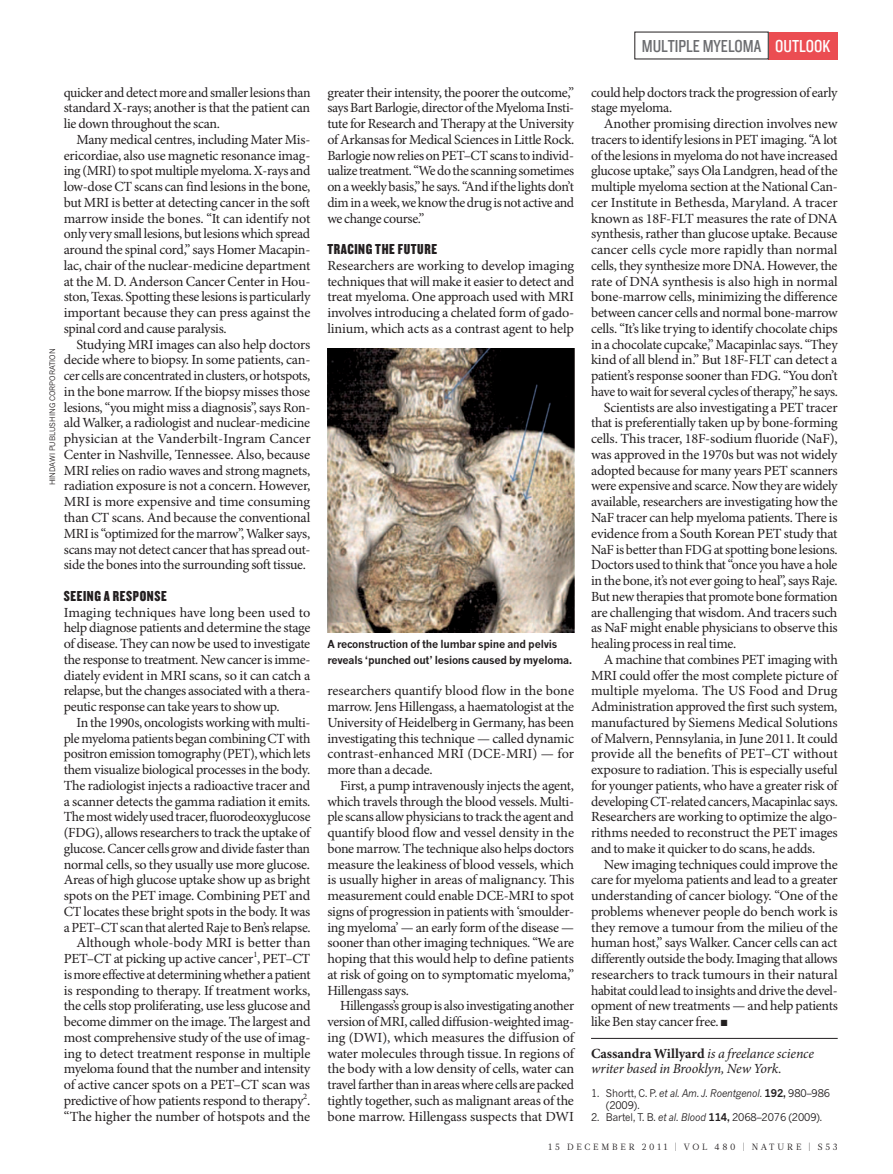
<style>
.page{position:relative;width:893px;height:1174px;background:#fff}
.page>*{position:absolute;margin:0;border:0;box-sizing:border-box;transform-origin:0 0}
.t1{font:18px "Knockout 29 Junior Ltweight";color:#6c6d70}
.t2{font:18px "Knockout 29 Junior Ltweight";color:#fff}
.CROSSHEAD{font:15px "Knockout 69 Full Liteweight";letter-spacing:.04em;color:#231f20}
.BODY_INDENT{font:13.95px/15.8px "Minion Pro";letter-spacing:-.02em;color:#231f20;text-align:justify}
.BODY_1ST_PARA{font:13.95px/15.8px "Minion Pro";letter-spacing:-.015em;color:#231f20;text-align:justify}
.AUTHOR_DETAILS{font:italic 13.95px/15.8px "Minion Pro";letter-spacing:-.01em;color:#231f20}
.PIC_CAPTION{font:700 10.8px/15.8px "News Gothic MTOT";letter-spacing:-.02em;color:#231f20}
.REFS{font:10.5px/12px "News Gothic MTOT";letter-spacing:-.01em;color:#231f20;scale:.95 1}
.t3{font:9px "Glosa Math";letter-spacing:.305em;color:#231f20}
.PIC_CREDIT{font:7.5px "News Gothic MTOT";color:#231f20}
.s1{font-weight:700;font-style:normal}
.s2{font-style:italic}
.s3{font-weight:700}
</style>
<div class="page">
<hr style="left:591px;top:1038px;width:247px;height:1px;background:#231f20">
<img style="left:327px;top:349px;width:247px;height:283px">
<div style="left:768px;top:32px;width:70px;height:27px;background:#eb4d52"></div>
<p class="PIC_CREDIT" style="left:48px;top:485px;width:138px;rotate:-90deg">HINDAWI PUBLUSHING CORPORATION</p>
<p class="BODY_INDENT" style="left:64px;top:85px;width:248px">quicker and detect more and smaller lesions than standard X-rays; another is that the patient can lie down throughout the scan.</p>
<p class="BODY_INDENT" style="left:64px;top:132px;width:248px;text-indent:13px">Many medical centres, including Mater Mis&shy;ericordiae, also use magnetic resonance imag&shy;ing (MRI) to spot multiple myeloma. X-rays and low-dose CT scans can find lesions in the bone, but MRI is better at detecting cancer in the soft marrow inside the bones. “It can identify not only very small lesions, but lesions which spread around the spinal cord,” says Homer Macapin&shy;lac, chair of the nuclear-medicine department at the M. D. Anderson Cancer Center in Hou&shy;ston, Texas. Spotting these lesions is particularly important because they can press against the spinal cord and cause paralysis.</p>
<p class="BODY_INDENT" style="left:64px;top:337px;width:248px;text-indent:13px">Studying MRI images can also help doctors decide where to biopsy. In some patients, can&shy;cer cells are concentrated in clusters, or hotspots, in the bone marrow. If the biopsy misses those lesions, “you might miss a diagnosis”, says Ron&shy;ald Walker, a radiologist and nuclear-medicine physician at the Vanderbilt-Ingram Cancer Center in Nashville, Tennessee. Also, because MRI relies on radio waves and strong magnets, radiation exposure is not a concern. However, MRI is more expensive and time consuming than CT scans. And because the conventional MRI is “optimized for the marrow”, Walker says, scans may not detect cancer that has spread out&shy;side the bones into the surrounding soft tissue.</p>
<p class="CROSSHEAD" style="left:64px;top:586px;width:104px">SEEING A RESPONSE</p>
<p class="BODY_1ST_PARA" style="left:64px;top:605px;width:248px">Imaging techniques have long been used to help diagnose patients and determine the stage of disease. They can now be used to investigate the response to treatment. New cancer is imme&shy;diately evident in MRI scans, so it can catch a relapse, but the changes associated with a thera&shy;peutic response can take years to show up.</p>
<p class="BODY_INDENT" style="left:64px;top:715px;width:248px;text-indent:13px">In the 1990s, oncologists working with multi&shy;ple myeloma patients began combining CT with positron emission tomography (PET), which lets them visualize biological processes in the body.<br>The radiologist injects a radioactive tracer and a scanner detects the gamma radiation it emits.<br>The most widely used tracer, fluorodeoxyglucose (FDG), allows researchers to track the uptake of glucose. Cancer cells grow and divide faster than normal cells, so they usually use more glucose.<br>Areas of high glucose uptake show up as bright spots on the PET image. Combining PET and CT locates these bright spots in the body. It was a PET–CT scan that alerted Raje to Ben’s relapse.</p>
<p class="BODY_INDENT" style="left:64px;top:935px;width:248px;text-indent:13px">Although whole-body MRI is better than PET–CT at picking up active cancer<sup>1</sup>, PET–CT is more effective at determining whether a patient is responding to therapy. If treatment works, the cells stop proliferating, use less glucose and become dimmer on the image. The largest and most comprehensive study of the use of imag&shy;ing to detect treatment response in multiple myeloma found that the number and intensity of active cancer spots on a PET–CT scan was predictive of how patients respond to therapy<sup>2</sup>. “The higher the number of hotspots and the</p>
<p class="BODY_INDENT" style="left:327px;top:85px;width:248px">greater their intensity, the poorer the outcome,” says Bart Barlogie, director of the Myeloma Insti&shy;tute for Research and Therapy at the University of Arkansas for Medical Sciences in Little Rock.<br>Barlogie now relies on PET–CT scans to individ&shy;ualize treatment. “We do the scanning sometimes on a weekly basis,” he says. “And if the lights don’t dim in a week, we know the drug is not active and we change course.”</p>
<p class="CROSSHEAD" style="left:327px;top:240px;width:111px">TRACING THE FUTURE</p>
<p class="BODY_1ST_PARA" style="left:327px;top:258px;width:248px">Researchers are working to develop imaging techniques that will make it easier to detect and treat myeloma. One approach used with MRI involves introducing a chelated form of gado&shy;linium, which acts as a contrast agent to help</p>
<p class="PIC_CAPTION" style="left:327px;top:636px;width:246px">A reconstruction of the lumbar spine and pelvis reveals ‘punched out’ lesions caused by myeloma.</p>
<p class="BODY_1ST_PARA" style="left:327px;top:683px;width:248px">researchers quantify blood flow in the bone marrow. Jens Hillengass, a haematologist at the University of Heidelberg in Germany, has been investigating this technique — called dynamic contrast-enhanced MRI (DCE-MRI) — for more than a decade.</p>
<p class="BODY_INDENT" style="left:327px;top:778px;width:248px;text-indent:13px">First, a pump intravenously injects the agent, which travels through the blood vessels. Multi&shy;ple scans allow physicians to track the agent and quantify blood flow and vessel density in the bone marrow. The technique also helps doctors measure the leakiness of blood vessels, which is usually higher in areas of malignancy. This measurement could enable DCE-MRI to spot signs of progression in patients with ‘smoulder&shy;ing myeloma’ — an early form of the disease — sooner than other imaging techniques. “We are hoping that this would help to define patients at risk of going on to symptomatic myeloma,” Hillengass says.</p>
<p class="BODY_INDENT" style="left:327px;top:998px;width:248px;text-indent:13px">Hillengass’s group is also investigating another version of MRI, called diffusion-weighted imag&shy;ing (DWI), which measures the diffusion of water molecules through tissue. In regions of the body with a low density of cells, water can travel farther than in areas where cells are packed tightly together, such as malignant areas of the bone marrow. Hillengass suspects that DWI</p>
<p class="t1" style="left:642px;top:34px;width:121px">MULTIPLE MYELOMA</p>
<p class="t2" style="left:775px;top:34px;width:57px">OUTLOOK</p>
<p class="BODY_INDENT" style="left:591px;top:85px;width:248px">could help doctors track the progression of early stage myeloma.</p>
<p class="BODY_INDENT" style="left:591px;top:116px;width:248px;text-indent:13px">Another promising direction involves new tracers to identify lesions in PET imaging. “A lot of the lesions in myeloma do not have increased glucose uptake,” says Ola Landgren, head of the multiple myeloma section at the National Can&shy;cer Institute in Bethesda, Maryland. A tracer known as 18F-FLT measures the rate of DNA synthesis, rather than glucose uptake. Because cancer cells cycle more rapidly than normal cells, they synthesize more DNA. However, the rate of DNA synthesis is also high in normal bone-marrow cells, minimizing the difference between cancer cells and normal bone-marrow cells. “It’s like trying to identify chocolate chips in a chocolate cupcake,” Macapinlac says. “They kind of all blend in.” But 18F-FLT can detect a patient’s response sooner than FDG. “You don’t have to wait for several cycles of therapy,” he says.</p>
<p class="BODY_INDENT" style="left:591px;top:400px;width:248px;text-indent:13px">Scientists are also investigating a PET tracer that is preferentially taken up by bone-forming cells. This tracer, 18F-sodium fluoride (NaF), was approved in the 1970s but was not widely adopted because for many years PET scanners were expensive and scarce. Now they are widely available, researchers are investigating how the NaF tracer can help myeloma patients. There is evidence from a South Korean PET study that NaF is better than FDG at spotting bone lesions.<br>Doctors used to think that “once you have a hole in the bone, it’s not ever going to heal”, says Raje.<br>But new therapies that promote bone formation are challenging that wisdom. And tracers such as NaF might enable physicians to observe this healing process in real time.</p>
<p class="BODY_INDENT" style="left:591px;top:652px;width:248px;text-indent:13px">A machine that combines PET imaging with MRI could offer the most complete picture of multiple myeloma. The US Food and Drug Administration approved the first such system, manufactured by Siemens Medical Solutions of Malvern, Pennsylania, in June 2011. It could provide all the benefits of PET–CT without exposure to radiation. This is especially useful for younger patients, who have a greater risk of developing CT-related cancers, Macapinlac says.<br>Researchers are working to optimize the algo&shy;rithms needed to reconstruct the PET images and to make it quicker to do scans, he adds.</p>
<p class="BODY_INDENT" style="left:591px;top:857px;width:248px;text-indent:13px">New imaging techniques could improve the care for myeloma patients and lead to a greater understanding of cancer biology. “One of the problems whenever people do bench work is they remove a tumour from the milieu of the human host,” says Walker. Cancer cells can act differently outside the body. Imaging that allows researchers to track tumours in their natural habitat could lead to insights and drive the devel&shy;opment of new treatments — and help patients like Ben stay cancer free. ■</p>
<p class="AUTHOR_DETAILS" style="left:591px;top:1046px;width:224px"><span class="s1">Cassandra Willyard</span> is a freelance science writer based in Brooklyn, New York.</p>
<p class="REFS" style="left:606px;top:1086px;width:237px;text-indent:-15px">1. Shortt, C. P. <span class="s2">et al. Am. J. Roentgenol.</span> <span class="s3">192,</span> 980–986 (2009).</p>
<p class="REFS" style="left:591px;top:1110px;width:245px">2. Bartel, T. B. <span class="s2">et al. Blood</span> <span class="s3">114,</span> 2068–2076 (2009).</p>
<p class="t3" style="left:549px;top:1141px;width:291px">15 DECEMBER 2011 | VOL 480 | NATURE | S53</p>
</div>
